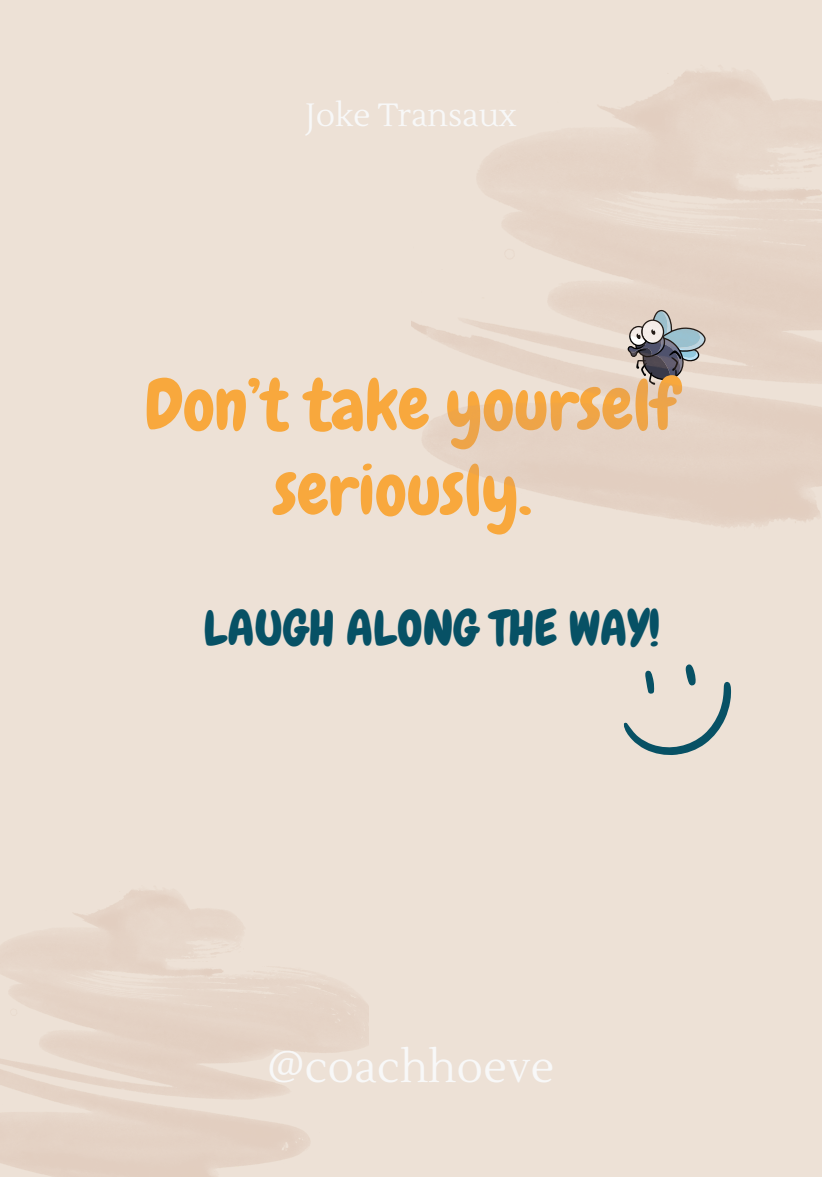
<style>
.page{position:relative;width:822px;height:1177px;background:#fff}
.page>*{position:absolute;margin:0;border:0;box-sizing:border-box;transform-origin:0 0}
.t1{font:70.6px/85.1px "Chewy";color:#f8a83d;text-align:center}
.t2{font:48.75px "Chewy";color:#075165}
.t3{font:44.1px "Lustria";color:#f8f8f8}
.t4{font:32.15px "Lustria";color:#f8f8f8}
</style>
<div class="page">
<div style="left:0;top:0;width:822px;height:1176px;background:#ede1d6"></div>
<svg style="left:623px;top:664px;width:109px;height:91px"></svg>
<img style="left:411px;top:71px;width:411px;height:456px">
<p class="t4" style="left:305px;top:95px;width:213px">Joke Transaux</p>
<p class="t1" style="left:145px;top:363px;width:534px">Don’t take yourself seriously.</p>
<p class="t2" style="left:204px;top:597px;width:458px">LAUGH ALONG THE WAY!</p>
<p class="t3" style="left:267px;top:1039px;width:289px">@coachhoeve</p>
</div>
